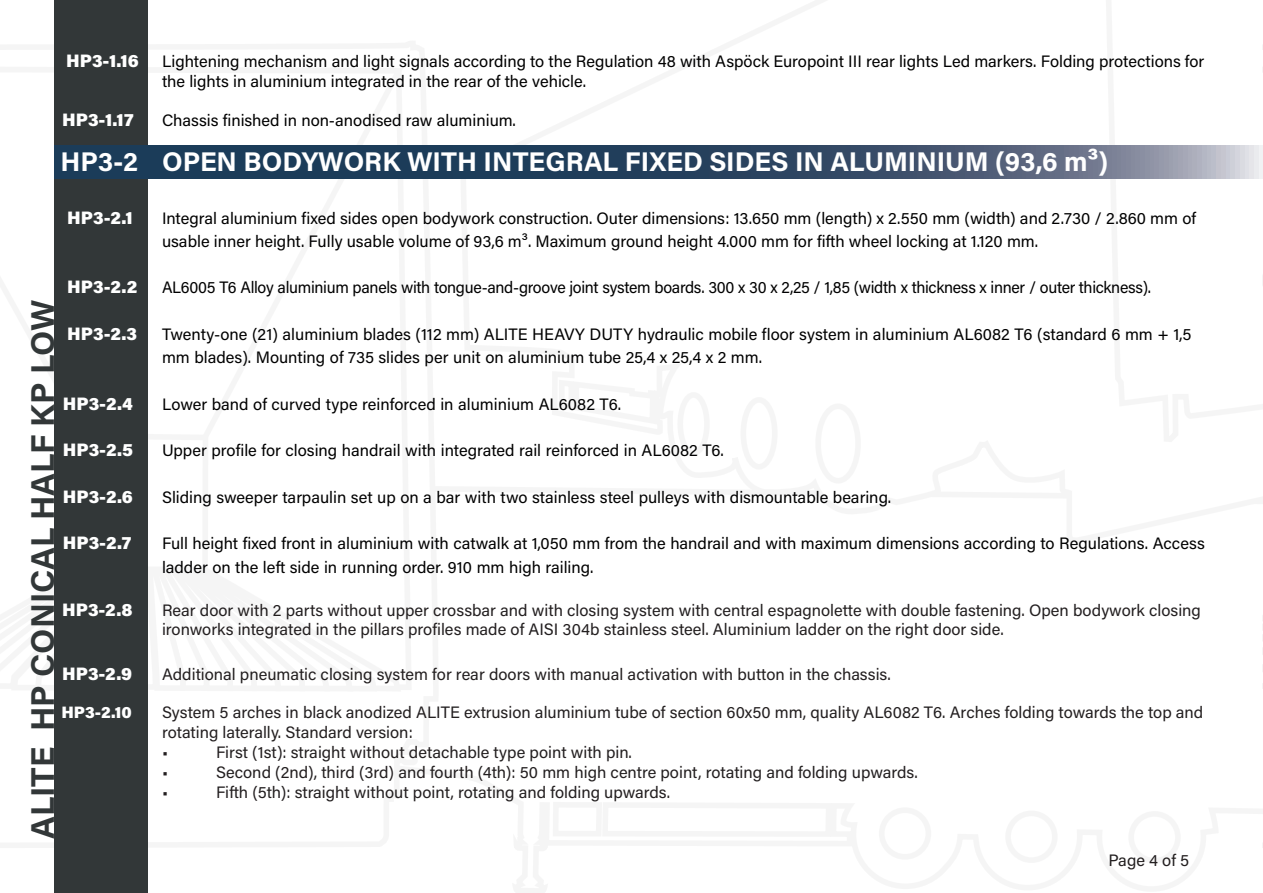
<style>
.page{position:relative;width:1263px;height:893px;background:#fff}
.page>*{position:absolute;margin:0;border:0;box-sizing:border-box;transform-origin:0 0}
.t1{font:700 33px "Acumin Pro";letter-spacing:-.005em;color:#323738}
.t2{font:700 27px "Acumin Pro";color:#fff}
.t3{font:900 18px "Acumin Pro";color:#fff}
.t4{font:16.5px/23.2px "Acumin Pro";color:#000001}
.t5{font:16.5px/19.8px "Acumin Pro";color:#231f20}
.t6{font:16.5px "Acumin Pro";letter-spacing:-.02em;color:#000001}
.t7{font:900 16.5px "Acumin Pro";color:#fff}
</style>
<div class="page">
<div style="left:1005px;top:810px;width:53px;height:53px;border:6px solid #3e3e3f;border-radius:50%"></div>
<div style="left:879px;top:807px;width:52px;height:53px;border:6px solid #3e3e3f;border-radius:50%"></div>
<div style="left:740px;top:397px;width:38px;height:73px;border:6px solid #3e3e3f;border-radius:50%"></div>
<div style="left:677px;top:392px;width:33px;height:64px;border:6px solid #3e3e3f;border-radius:50%"></div>
<div style="left:815px;top:403px;width:46px;height:81px;border:6px solid #3e3e3f;border-radius:50%"></div>
<div style="left:54px;top:0;width:94px;height:893px;background:#323738"></div>
<svg style="left:54px;top:145px;width:1209px;height:33px;background:#3c536d"></svg>
<p class="t3" style="left:66px;top:48px;width:74px">HP3-1.16</p>
<p class="t4" style="left:162px;top:51px;width:1044px;line-height:19.5px">Lightening mechanism and light signals according to the Regulation 48 with Aspöck Europoint III rear lights Led markers. Folding protections for the lights in aluminium integrated in the rear of the vehicle.</p>
<p class="t3" style="left:62px;top:107px;width:73px">HP3-1.17</p>
<p class="t4" style="left:162px;top:108px;width:355px">Chassis finished in non-anodised raw aluminium.</p>
<p class="t2" style="left:61px;top:143px;width:1049px">HP3-2 OPEN BODYWORK WITH INTEGRAL FIXED SIDES IN ALUMINIUM (93,6 m³)</p>
<p class="t1" style="left:19px;top:839px;width:541px;rotate:-90deg">ALITE HP CONICAL HALF KP LOW</p>
<p class="t3" style="left:67px;top:205px;width:67px">HP3-2.1</p>
<p class="t4" style="left:162px;top:206px;width:1036px">Integral aluminium fixed sides open bodywork construction. Outer dimensions: 13.650 mm (length) x 2.550 mm (width) and 2.730 / 2.860 mm of usable inner height. Fully usable volume of 93,6 m³. Maximum ground height 4.000 mm for fifth wheel locking at 1.120 mm.</p>
<p class="t3" style="left:67px;top:274px;width:72px">HP3-2.2</p>
<p class="t6" style="left:162px;top:276px;width:991px">AL6005 T6 Alloy aluminium panels with tongue-and-groove joint system boards. 300 x 30 x 2,25 / 1,85 (width x thickness x inner / outer thickness).</p>
<p class="t3" style="left:67px;top:321px;width:72px">HP3-2.3</p>
<p class="t4" style="left:162px;top:322px;width:1031px">Twenty-one (21) aluminium blades (112 mm) ALITE HEAVY DUTY hydraulic mobile floor system in aluminium AL6082 T6 (standard 6 mm + 1,5 mm blades). Mounting of 735 slides per unit on aluminium tube 25,4 x 25,4 x 2 mm.</p>
<p class="t3" style="left:63px;top:391px;width:72px">HP3-2.4</p>
<p class="t4" style="left:162px;top:392px;width:461px">Lower band of curved type reinforced in aluminium AL6082 T6.</p>
<p class="t3" style="left:63px;top:437px;width:72px">HP3-2.5</p>
<p class="t4" style="left:162px;top:438px;width:563px">Upper profile for closing handrail with integrated rail reinforced in AL6082 T6.</p>
<p class="t3" style="left:63px;top:484px;width:72px">HP3-2.6</p>
<p class="t4" style="left:162px;top:485px;width:731px">Sliding sweeper tarpaulin set up on a bar with two stainless steel pulleys with dismountable bearing.</p>
<p class="t3" style="left:63px;top:530px;width:70px">HP3-2.7</p>
<p class="t4" style="left:162px;top:531px;width:1044px">Full height fixed front in aluminium with catwalk at 1,050 mm from the handrail and with maximum dimensions according to Regulations. Access ladder on the left side in running order. 910 mm high railing.</p>
<p class="t3" style="left:62px;top:596px;width:72px">HP3-2.8</p>
<p class="t5" style="left:162px;top:599px;width:1040px">Rear door with 2 parts without upper crossbar and with closing system with central espagnolette with double fastening. Open bodywork closing ironworks integrated in the pillars profiles made of AISI 304b stainless steel. Aluminium ladder on the right door side.</p>
<p class="t3" style="left:62px;top:661px;width:72px">HP3-2.9</p>
<p class="t5" style="left:162px;top:664px;width:730px">Additional pneumatic closing system for rear doors with manual activation with button in the chassis.</p>
<p class="t7" style="left:61px;top:701px;width:72px">HP3-2.10</p>
<p class="t5" style="left:162px;top:702px;width:1043px">System 5 arches in black anodized ALITE extrusion aluminium tube of section 60x50 mm, quality AL6082 T6. Arches folding towards the top and rotating laterally. Standard version:</p>
<p class="t5" style="left:162px;top:742px;width:8px">•</p>
<p class="t5" style="left:216px;top:742px;width:417px">First (1st): straight without detachable type point with pin.</p>
<p class="t5" style="left:162px;top:761px;width:8px">•</p>
<p class="t5" style="left:216px;top:761px;width:703px">Second (2nd), third (3rd) and fourth (4th): 50 mm high centre point, rotating and folding upwards.</p>
<p class="t5" style="left:162px;top:781px;width:8px">•</p>
<p class="t5" style="left:216px;top:781px;width:456px">Fifth (5th): straight without point, rotating and folding upwards.</p>
<p class="t5" style="left:1108px;top:850px;width:82px">Page 4 of 5</p>
</div>
